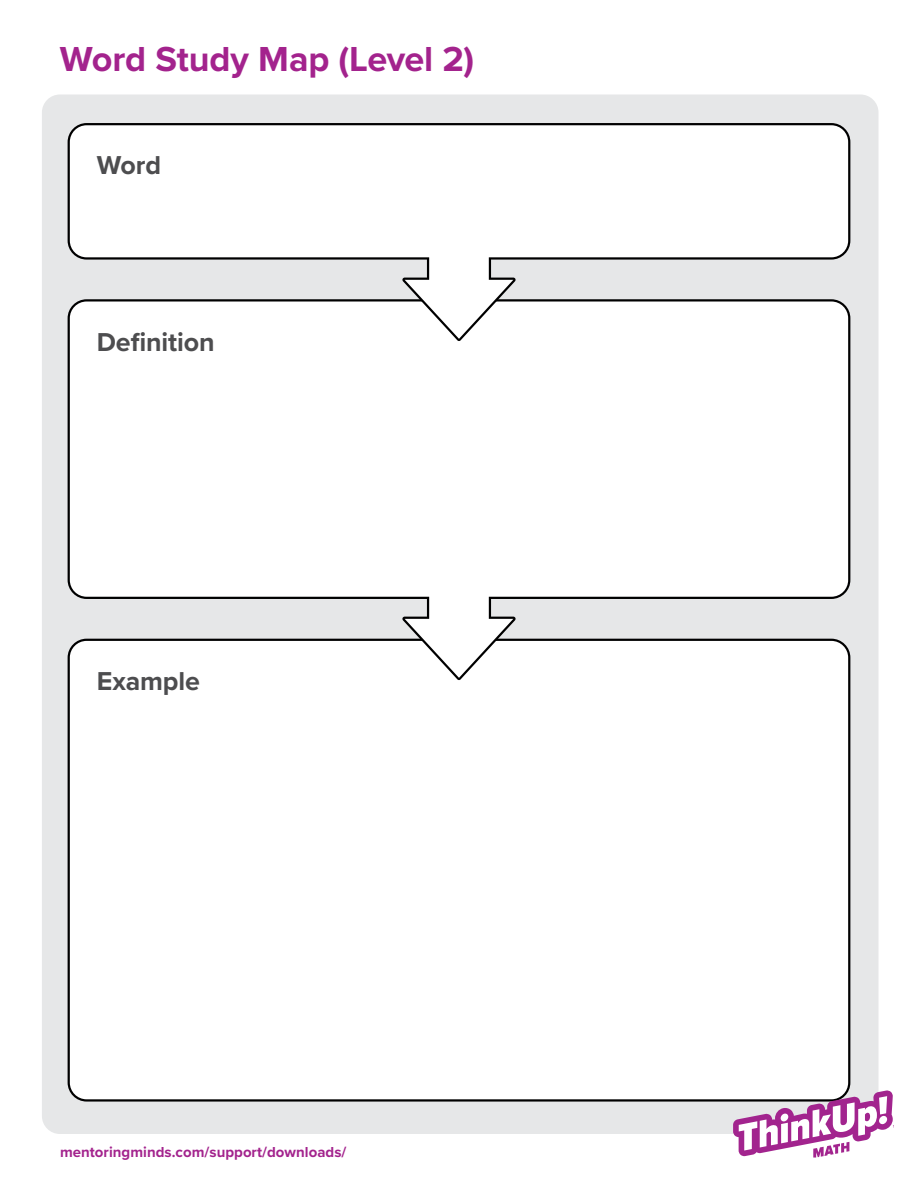
<style>
.page{position:relative;width:918px;height:1188px;background:#fff}
.page>*{position:absolute;margin:0;border:0;box-sizing:border-box;transform-origin:0 0}
.t1{font:700 36px "Proxima Nova";letter-spacing:-.005em;color:#a3238d}
.t2{font:700 26.85px "Proxima Nova";letter-spacing:-.005em;color:#4d4d4f}
.t3{font:700 15px "Proxima Nova";color:#a3238d}
</style>
<div class="page">
<div style="left:42px;top:94px;width:837px;height:1040px;background:#e6e7e8;border-radius:18px"></div>
<div style="left:68px;top:680px;width:782px;height:422px;background:#fff"></div>
<svg style="left:68px;top:341px;width:782px;height:339px;background:#f7f7f7"></svg>
<svg style="left:68px;top:123px;width:782px;height:218px;fill:#fff"></svg>
<svg style="left:733px;top:1090px;width:161px;height:68px"></svg>
<h1 class="t1" style="left:60px;top:32px;width:416px">Word Study Map (Level 2)</h1>
<h2 class="t2" style="left:97px;top:146px;width:66px">Word</h2>
<h2 class="t2" style="left:97px;top:322px;width:119px">Definition</h2>
<h2 class="t2" style="left:97px;top:661px;width:105px">Example</h2>
<p class="t3" style="left:60px;top:1140px;width:288px">mentoringminds.com/support/downloads/</p>
</div>
